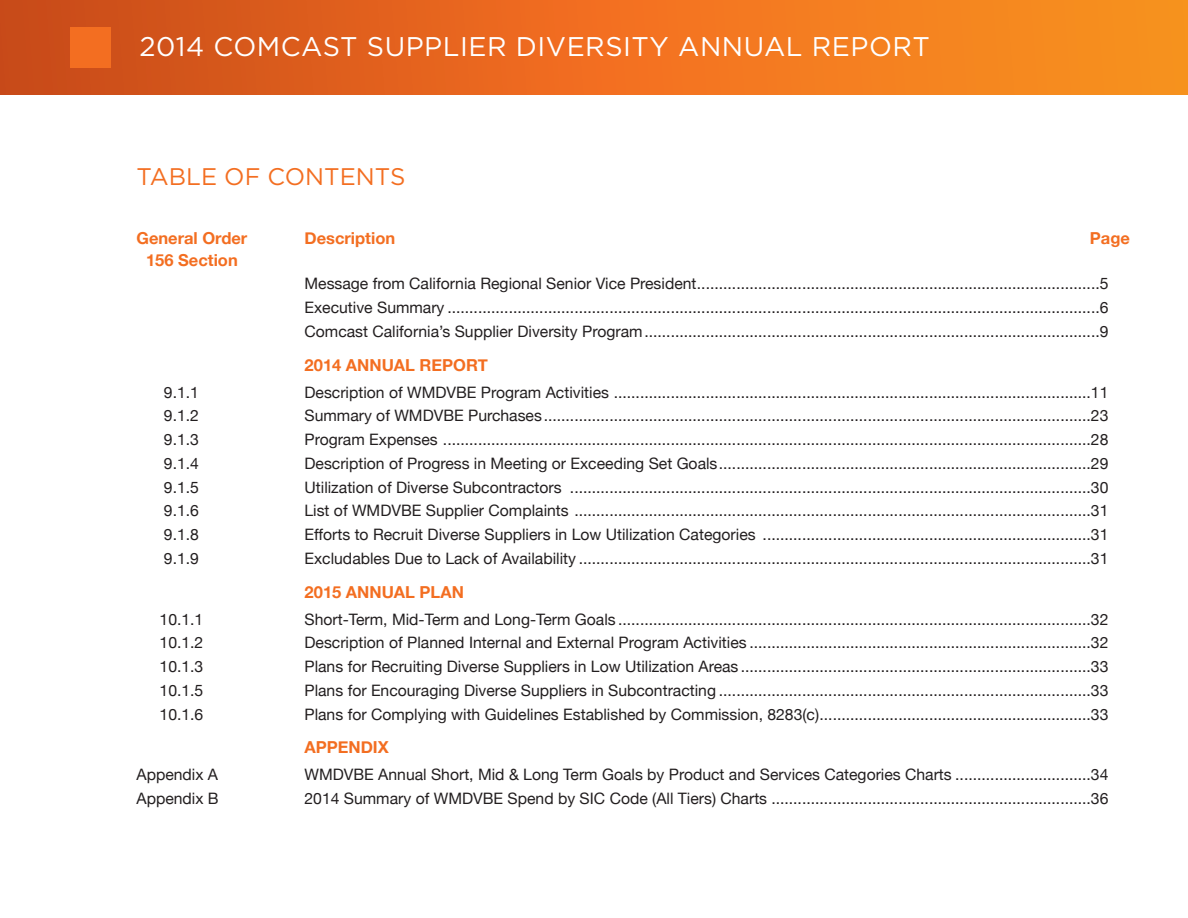
<style>
.page{position:relative;width:1188px;height:918px;background:#fff}
.page>*{position:absolute;margin:0;border:0;box-sizing:border-box;transform-origin:0 0}
.t1{font:27px "Gotham";letter-spacing:.02em;color:#fff}
.t2{font:24px "Gotham";color:#f36e21}
.t3{font:700 16.5px "Helvetica Neue";color:#f36e21}
.t4{font:15.75px/23.7px "Helvetica Neue";color:#231f20;text-align:justify}
</style>
<div class="page">
<div style="left:0;top:0;width:1188px;height:94px;background:linear-gradient(to right,#d0491b,#ff9421)"></div>
<div style="left:70px;top:27px;width:41px;height:41px;background:#f36e21"></div>
<h1 class="t1" style="left:140px;top:30px;width:792px">2014 COMCAST SUPPLIER DIVERSITY ANNUAL REPORT</h1>
<h2 class="t2" style="left:136px;top:162px;width:270px">TABLE OF CONTENTS</h2>
<p class="t3" style="left:136px;top:228px;width:112px">General Order</p>
<p class="t3" style="left:305px;top:228px;width:92px">Description</p>
<p class="t3" style="left:1090px;top:228px;width:42px">Page</p>
<p class="t3" style="left:146px;top:249px;width:93px">156 Section</p>
<p class="t4" style="left:305px;top:272px;width:805px">Message from California Regional Senior Vice President............................................................................................5<br>Executive Summary .....................................................................................................................................................6<br>Comcast California’s Supplier Diversity Program........................................................................................................9</p>
<p class="t3" style="left:305px;top:354px;width:185px">2014 ANNUAL REPORT</p>
<p class="t4" style="left:164px;top:380px;width:37px">9.1.1</p>
<p class="t4" style="left:305px;top:380px;width:805px">Description of WMDVBE Program Activities .............................................................................................................11</p>
<p class="t4" style="left:164px;top:404px;width:37px">9.1.2</p>
<p class="t4" style="left:305px;top:404px;width:805px">Summary of WMDVBE Purchases.............................................................................................................................23</p>
<p class="t4" style="left:164px;top:427px;width:37px">9.1.3</p>
<p class="t4" style="left:305px;top:427px;width:805px">Program Expenses ....................................................................................................................................................28</p>
<p class="t4" style="left:164px;top:451px;width:37px">9.1.4</p>
<p class="t4" style="left:305px;top:451px;width:805px">Description of Progress in Meeting or Exceeding Set Goals.....................................................................................29</p>
<p class="t4" style="left:164px;top:475px;width:37px">9.1.5</p>
<p class="t4" style="left:305px;top:475px;width:805px">Utilization of Diverse Subcontractors .......................................................................................................................30</p>
<p class="t4" style="left:164px;top:499px;width:37px">9.1.6</p>
<p class="t4" style="left:305px;top:499px;width:805px">List of WMDVBE Supplier Complaints ......................................................................................................................31</p>
<p class="t4" style="left:164px;top:522px;width:37px">9.1.8</p>
<p class="t4" style="left:305px;top:522px;width:805px">Efforts to Recruit Diverse Suppliers in Low Utilization Categories ...........................................................................31</p>
<p class="t4" style="left:164px;top:546px;width:37px">9.1.9</p>
<p class="t4" style="left:305px;top:546px;width:805px">Excludables Due to Lack of Availability .....................................................................................................................31</p>
<p class="t3" style="left:304px;top:582px;width:161px">2015 ANNUAL PLAN</p>
<p class="t4" style="left:160px;top:607px;width:45px">10.1.1</p>
<p class="t4" style="left:305px;top:607px;width:805px">Short-Term, Mid-Term and Long-Term Goals ............................................................................................................32</p>
<p class="t4" style="left:160px;top:631px;width:45px">10.1.2</p>
<p class="t4" style="left:305px;top:631px;width:805px">Description of Planned Internal and External Program Activities ..............................................................................32</p>
<p class="t4" style="left:160px;top:654px;width:45px">10.1.3</p>
<p class="t4" style="left:305px;top:654px;width:805px">Plans for Recruiting Diverse Suppliers in Low Utilization Areas ................................................................................33</p>
<p class="t4" style="left:160px;top:678px;width:45px">10.1.5</p>
<p class="t4" style="left:305px;top:678px;width:805px">Plans for Encouraging Diverse Suppliers in Subcontracting .....................................................................................33</p>
<p class="t4" style="left:160px;top:702px;width:45px">10.1.6</p>
<p class="t4" style="left:305px;top:702px;width:805px">Plans for Complying with Guidelines Established by Commission, 8283(c)..............................................................33</p>
<p class="t3" style="left:305px;top:737px;width:86px">APPENDIX</p>
<p class="t4" style="left:137px;top:763px;width:83px">Appendix A</p>
<p class="t4" style="left:305px;top:763px;width:805px">WMDVBE Annual Short, Mid &amp; Long Term Goals by Product and Services Categories Charts ...............................34</p>
<p class="t4" style="left:137px;top:786px;width:84px">Appendix B</p>
<p class="t4" style="left:305px;top:786px;width:805px">2014 Summary of WMDVBE Spend by SIC Code (All Tiers) Charts .........................................................................36</p>
</div>
